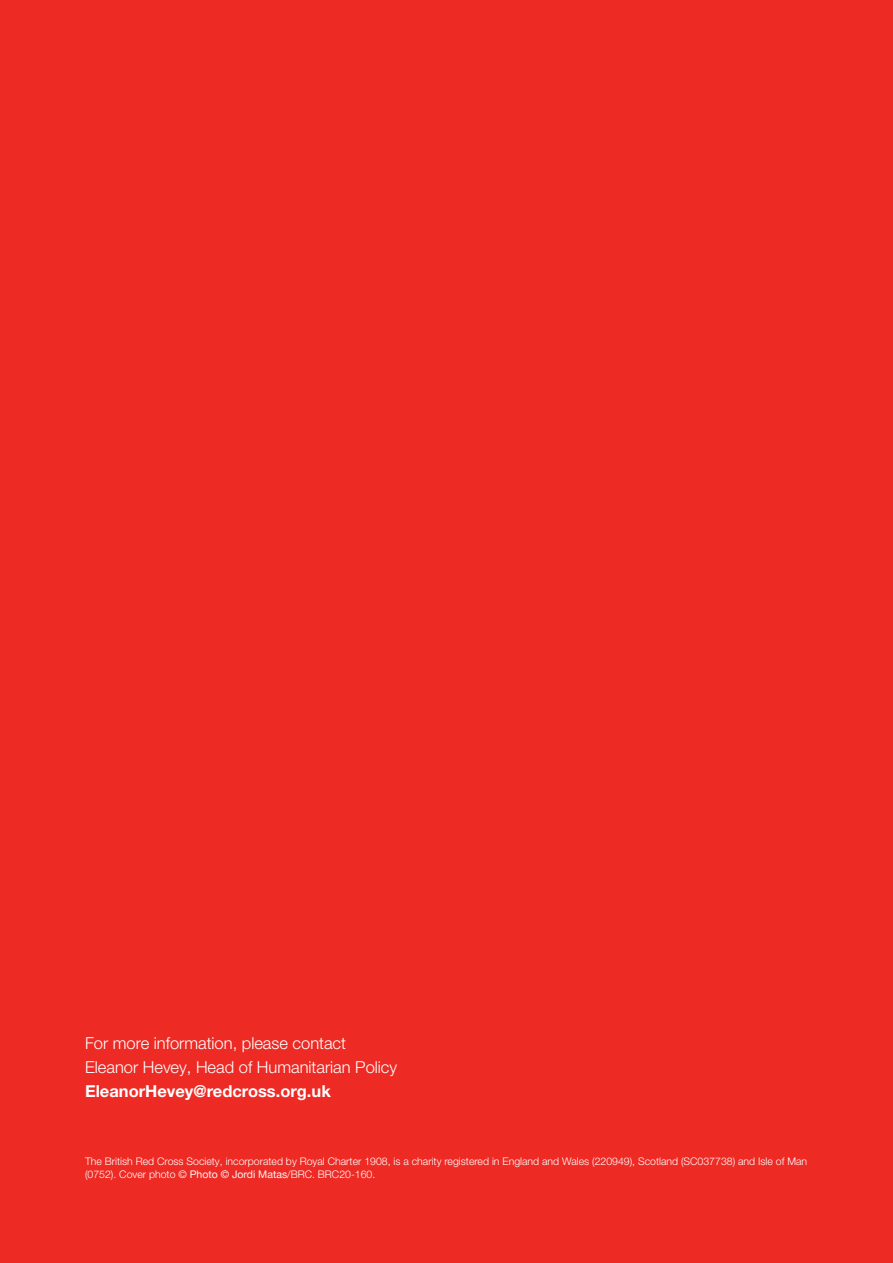
<style>
.page{position:relative;width:893px;height:1263px;background:#ee2a24}
.page>*{position:absolute;margin:0;border:0;box-sizing:border-box;transform-origin:0 0}
.t1{font:300 16.5px/24px "Helvetica Neue LT Pro";color:#fff}
.t2{font:700 16.5px "Helvetica Neue LT Pro";color:#fff}
.t3{font:300 10.5px/12.6px "Helvetica Neue LT Pro";color:#fff}
.s1{font-family:"Helvetica Neue";font-weight:400;color:#f6f6f6}
</style>
<div class="page">
<h1 class="t1" style="left:85px;top:1031px;width:314px">For more information, please contact<br>Eleanor Hevey, Head of Humanitarian Policy</h1>
<h1 class="t2" style="left:85px;top:1081px;width:247px">EleanorHevey@redcross.org.uk</h1>
<p class="t3" style="left:85px;top:1155px;width:724px">The British Red Cross Society, incorporated by Royal Charter 1908, is a charity registered in England and Wales (220949), Scotland (SC037738) and Isle of Man (0752). Cover photo © <span class="s1">Photo © Jordi Matas</span>/BRC. BRC20-160.</p>
</div>
